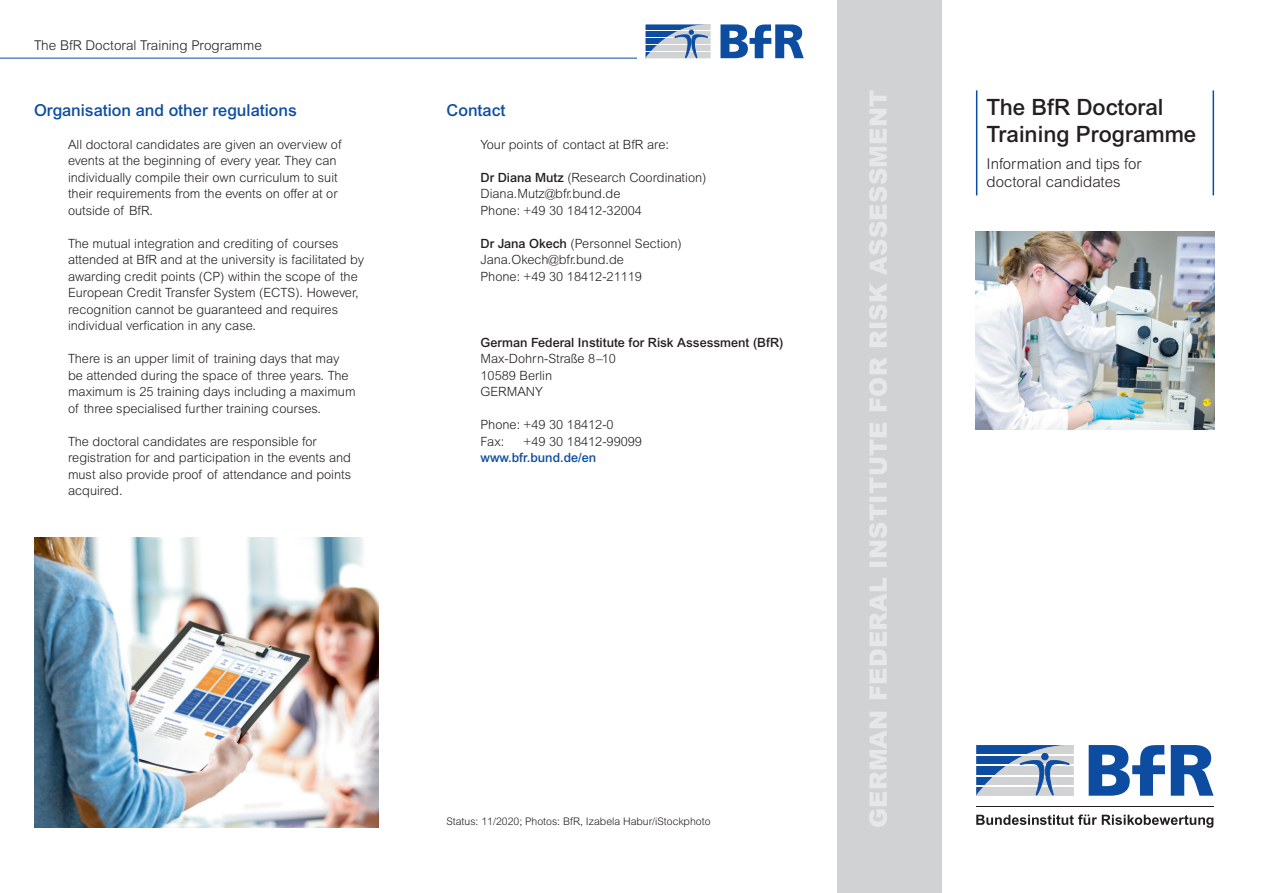
<style>
.page{position:relative;width:1263px;height:893px;background:#fff}
.page>*{position:absolute;margin:0;border:0;box-sizing:border-box;transform-origin:0 0}
.t1{font:900 24px "Arial";letter-spacing:.01em;color:#e6e7e9}
.t2{font:500 22.5px/27px "Arial MT Pro";color:#231f20}
.Head1{font:500 16.5px "Arial MT Pro";color:#0d4da1}
.t3{font:300 15px/18px "Arial MT Pro";color:#231f20}
.t4{font:300 13.5px "Arial MT Pro";color:#231f20}
.Fließtext{font:300 12.75px/16.5px "Arial MT Pro";color:#231f20}
.Fließtext-2{font:500 12.75px "Arial MT Pro";color:#231f20}
.Fließtext-3{font:500 12.75px "Arial MT Pro";color:#0d4da1}
.t5{font:300 10.5px "Arial MT Pro";color:#231f20}
.s1{font-weight:500}
</style>
<div class="page">
<div style="left:838px;top:0;width:104px;height:893px;background:#d1d2d4"></div>
<svg style="left:976px;top:814px;width:237px;height:14px"></svg>
<svg style="left:976px;top:745px;width:98px;height:51px;background:#95abc8"></svg>
<svg style="left:1171px;top:745px;width:42px;height:51px"></svg>
<svg style="left:1089px;top:745px;width:76px;height:51px"></svg>
<hr style="left:976px;top:807px;width:237px;height:1px;background:#231f20">
<svg style="left:645px;top:24px;width:66px;height:34px;background:#91a8c7"></svg>
<svg style="left:720px;top:24px;width:84px;height:34px"></svg>
<hr style="left:0;top:58px;width:637px;height:1px;background:#0d4da1">
<img style="left:976px;top:231px;width:238px;height:198px">
<img style="left:34px;top:538px;width:344px;height:289px">
<hr style="left:976px;top:90px;width:1px;height:105px;background:#0d4da1">
<hr style="left:1212px;top:90px;width:2px;height:105px;background:#0d4da1">
<p class="t4" style="left:34px;top:36px;width:229px">The BfR Doctoral Training Programme</p>
<p class="Head1" style="left:34px;top:100px;width:264px">Organisation and other regulations</p>
<p class="Fließtext" style="left:68px;top:136px;width:275px">All doctoral candidates are given an overview of events at the beginning of every year. They can individually compile their own curriculum to suit their requirements from the events on offer at or outside of BfR.</p>
<p class="Fließtext" style="left:68px;top:235px;width:298px">The mutual integration and crediting of courses attended at BfR and at the university is facilitated by awarding credit points (CP) within the scope of the European Credit Transfer System (ECTS). However, recognition cannot be guaranteed and requires individual verfication in any case.</p>
<p class="Fließtext" style="left:68px;top:351px;width:289px">There is an upper limit of training days that may be attended during the space of three years. The maximum is 25 training days including a maximum of three specialised further training courses.</p>
<p class="Fließtext" style="left:68px;top:433px;width:285px">The doctoral candidates are responsible for registration for and participation in the events and must also provide proof of attendance and points acquired.</p>
<p class="Head1" style="left:446px;top:100px;width:60px">Contact</p>
<p class="Fließtext" style="left:480px;top:136px;width:190px">Your points of contact at BfR are:</p>
<p class="Fließtext" style="left:480px;top:169px;width:227px"><span class="s1">Dr Diana Mutz</span> (Research Coordination)<br>Diana.Mutz@bfr.bund.de<br>Phone: +49 30 18412-32004</p>
<p class="Fließtext" style="left:480px;top:235px;width:203px"><span class="s1">Dr Jana Okech</span> (Personnel Section)<br>Jana.Okech@bfr.bund.de<br>Phone: +49 30 18412-21119</p>
<p class="Fließtext-2" style="left:480px;top:335px;width:304px">German Federal Institute for Risk Assessment (BfR)</p>
<p class="Fließtext" style="left:480px;top:351px;width:137px">Max-Dohrn-Straße 8–10</p>
<p class="Fließtext" style="left:480px;top:367px;width:73px">10589 Berlin</p>
<p class="Fließtext" style="left:480px;top:384px;width:64px">GERMANY</p>
<p class="Fließtext" style="left:480px;top:417px;width:135px">Phone: +49 30 18412-0<br>Fax:</p>
<p class="Fließtext" style="left:523px;top:433px;width:120px">+49 30 18412-99099</p>
<p class="Fließtext-3" style="left:480px;top:450px;width:117px">www.bfr.bund.de/en</p>
<p class="t5" style="left:446px;top:815px;width:265px">Status: 11/2020; Photos: BfR, Izabela Habur/iStockphoto</p>
<h1 class="t1" style="left:861px;top:828px;width:740px;rotate:-90deg">GERMAN FEDERAL INSTITUTE FOR RISK ASSESSMENT</h1>
<p class="t2" style="left:986px;top:95px;width:211px">The BfR Doctoral<br>Training Programme</p>
<p class="t3" style="left:986px;top:155px;width:156px">Information and tips for doctoral candidates</p>
</div>
